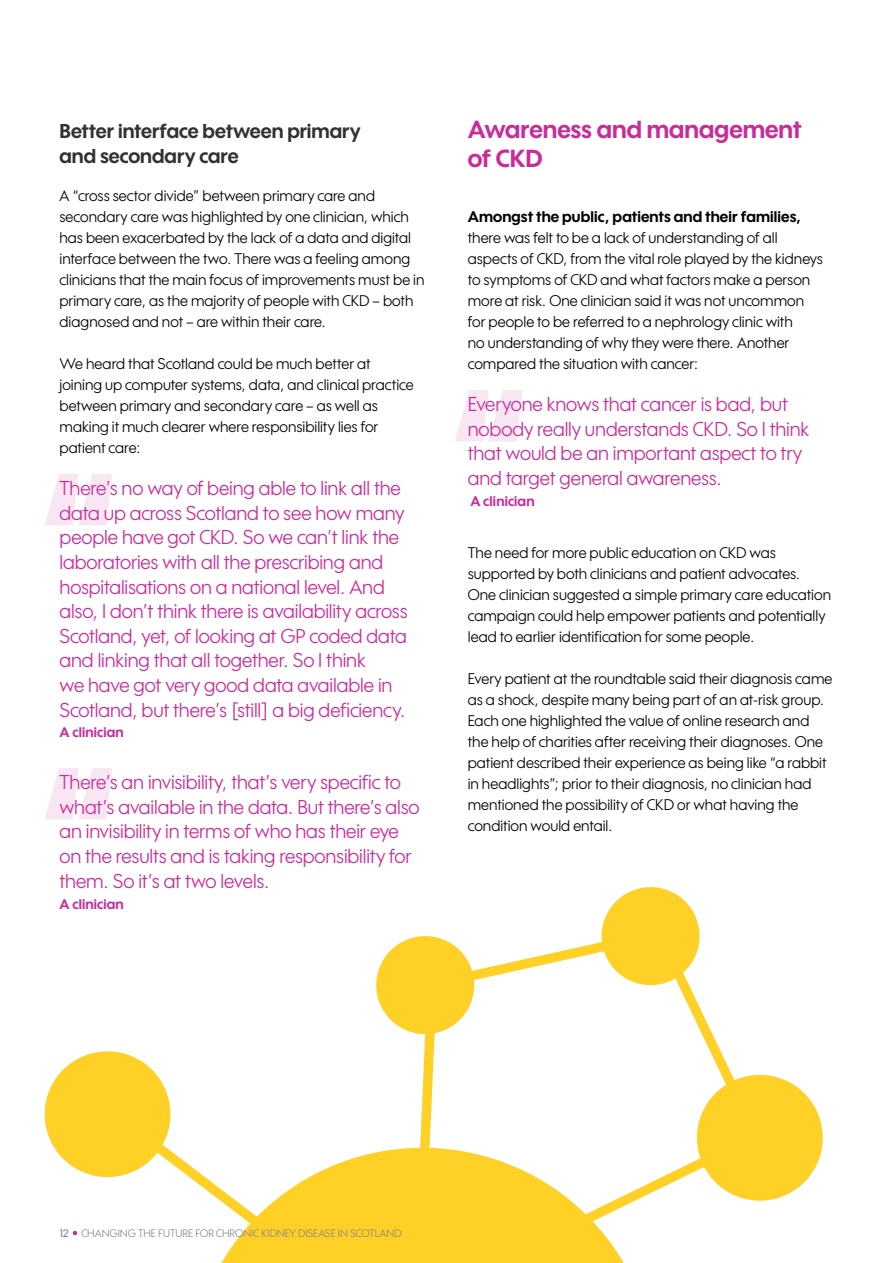
<style>
.page{position:relative;width:893px;height:1263px;background:#fff}
.page>*{position:absolute;margin:0;border:0;box-sizing:border-box;transform-origin:0 0}
.t1{font:700 24px/28.8px "Wes FYW03";color:#c92c99}
.t2{font:19.5px/24.6px "Wes FYW03";letter-spacing:-.005em;color:#c92c99}
.t3{font:700 19.5px/25.2px "Wes FYW03";color:#333232}
.t4{font:15px/21px "Wes FYW03";color:#000}
.t5{font:700 15px "Wes FYW03";letter-spacing:.01em;color:#000}
.t6{font:700 13.5px "Wes FYW03";letter-spacing:.015em;color:#c92c99}
.t7{font:10.5px "Wes FYW03";color:#898587}
.s1{font-weight:500}
</style>
<div class="page">
<svg style="left:455px;top:390px;width:67px;height:51px"></svg>
<div style="left:344px;top:1153px;width:26px;height:110px;background:#ffd026"></div>
<svg style="left:44px;top:1051px;width:300px;height:212px"></svg>
<svg style="left:45px;top:474px;width:67px;height:51px"></svg>
<svg style="left:45px;top:768px;width:67px;height:51px"></svg>
<svg style="left:370px;top:887px;width:453px;height:376px"></svg>
<h2 class="t3" style="left:60px;top:118px;width:303px">Better interface between primary and secondary care</h2>
<p class="t4" style="left:60px;top:185px;width:366px">A “cross sector divide” between primary care and secondary care was highlighted by one clinician, which has been exacerbated by the lack of a data and digital interface between the two. There was a feeling among clinicians that the main focus of improvements must be in primary care, as the majority of people with CKD – both diagnosed and not – are within their care.</p>
<p class="t4" style="left:60px;top:353px;width:356px">We heard that Scotland could be much better at joining up computer systems, data, and clinical practice between primary and secondary care – as well as making it much clearer where responsibility lies for patient care:</p>
<p class="t2" style="left:60px;top:475px;width:350px">There’s no way of being able to link all the data up across Scotland to see how many people have got CKD. So we can’t link the laboratories with all the prescribing and hospitalisations on a national level. And also, I don’t think there is availability across Scotland, yet, of looking at GP coded data and linking that all together. So I think<br>we have got very good data available in Scotland, but there’s [still] a big deficiency.</p>
<p class="t6" style="left:60px;top:724px;width:66px">A clinician</p>
<h2 class="t2" style="left:60px;top:769px;width:362px">There’s an invisibility, that’s very specific to what’s available in the data. But there’s also an invisibility in terms of who has their eye on the results and is taking responsibility for them. So it’s at two levels.</h2>
<p class="t6" style="left:60px;top:895px;width:66px">A clinician</p>
<h1 class="t1" style="left:468px;top:115px;width:335px">Awareness and management of CKD</h1>
<p class="t5" style="left:468px;top:207px;width:335px">Amongst the public, patients and their families,</p>
<p class="t4" style="left:468px;top:227px;width:357px">there was felt to be a lack of understanding of all aspects of CKD, from the vital role played by the kidneys to symptoms of CKD and what factors make a person more at risk. One clinician said it was not uncommon for people to be referred to a nephrology clinic with<br>no understanding of why they were there. Another compared the situation with cancer:</p>
<h2 class="t2" style="left:468px;top:391px;width:343px">Everyone knows that cancer is bad, but nobody really understands CKD. So I think that would be an important aspect to try and target general awareness.</h2>
<p class="t6" style="left:470px;top:493px;width:66px">A clinician</p>
<p class="t4" style="left:468px;top:542px;width:365px">The need for more public education on CKD was supported by both clinicians and patient advocates.<br>One clinician suggested a simple primary care education campaign could help empower patients and potentially lead to earlier identification for some people.</p>
<p class="t4" style="left:468px;top:668px;width:366px">Every patient at the roundtable said their diagnosis came as a shock, despite many being part of an at-risk group.<br>Each one highlighted the value of online research and the help of charities after receiving their diagnoses. One patient described their experience as being like “a rabbit in headlights”; prior to their diagnosis, no clinician had mentioned the possibility of CKD or what having the condition would entail.</p>
<p class="t7" style="left:60px;top:1227px;width:343px"><span class="s1">12</span> CHANGING THE FUTURE FOR CHRONIC KIDNEY DISEASE IN SCOTLAND</p>
</div>
